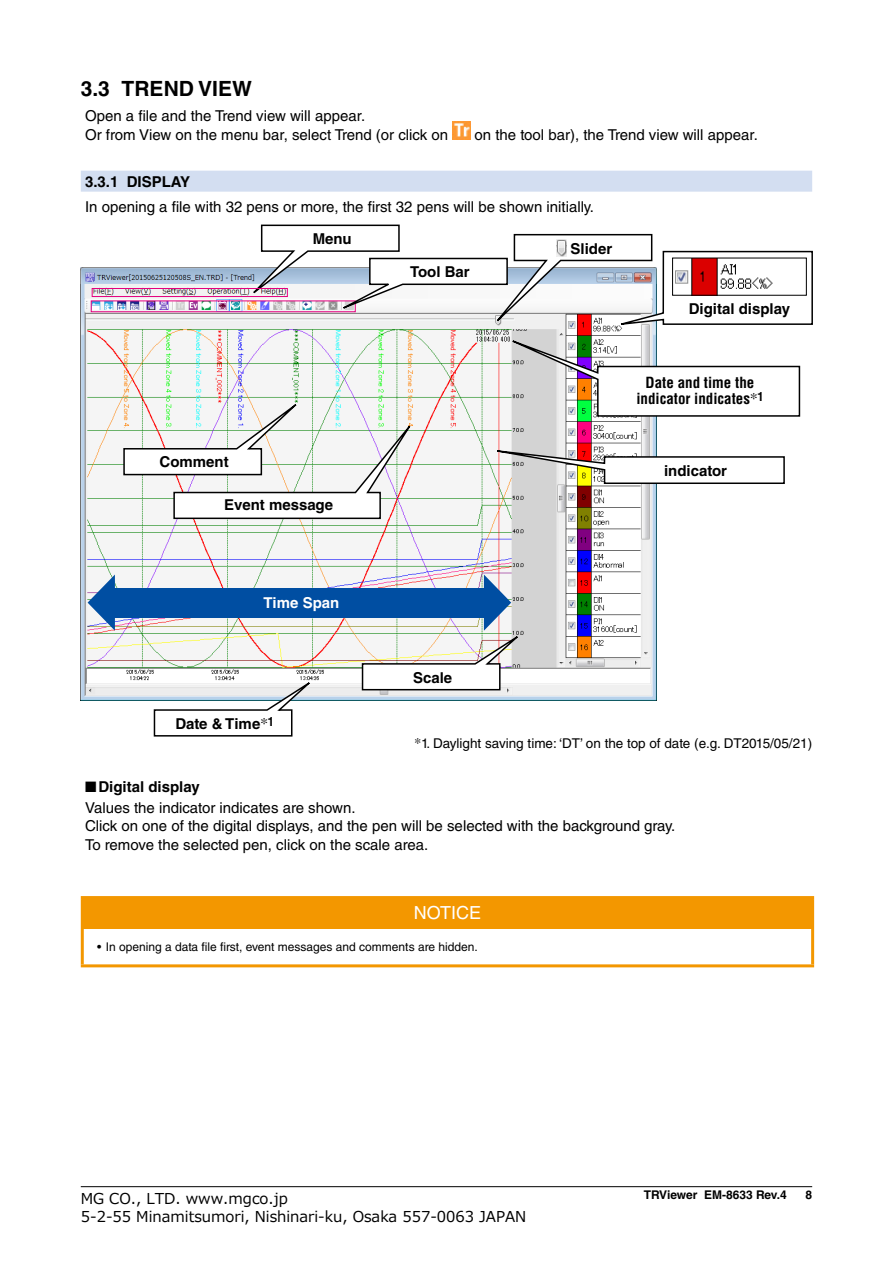
<style>
.page{position:relative;width:893px;height:1263px;background:#fff}
.page>*{position:absolute;margin:0;border:0;box-sizing:border-box;transform-origin:0 0}
.t1{font:700 21px "Helvetica LT Std";color:#000}
.t2{font:18px "Helvetica LT Std";color:#fff}
.t3{font:15px/18.8px "Helvetica LT Std";color:#000}
.t4{font:700 15px "Helvetica LT Std";color:#000}
.t5{font:15px "Meiryo";color:#000}
.t6{font:700 condensed 15px/15.8px "Helvetica LT Std";color:#000;text-align:center}
.t7{font:700 15px "Helvetica LT Std";color:#fff}
.t8{font:13.5px "Helvetica LT Std";color:#000}
.t9{font:12px "Helvetica LT Std";color:#000}
.t10{font:700 12px "Helvetica LT Std";color:#000}
.s1{font-family:"New Century Schlbk LT Std";font-weight:400;font-stretch:normal}
.s2{font-family:"New Century Schlbk LT Std";font-weight:400}
.s3{font-family:"New Century Schlbk LT Std"}
.s4{font-weight:700}
</style>
<div class="page">
<hr style="left:81px;top:1186px;width:731px;height:1px;background:#000">
<div style="left:81px;top:171px;width:731px;height:21px;background:#d3def1"></div>
<img style="left:452px;top:122px;width:18px;height:18px">
<img style="left:81px;top:268px;width:576px;height:432px">
<div style="left:92px;top:288px;width:196px;height:9px;border:1px solid #e4007f"></div>
<svg style="left:123px;top:224px;width:690px;height:296px"></svg>
<svg style="left:153px;top:672px;width:171px;height:65px"></svg>
<div style="left:112px;top:588px;width:375px;height:29px;background:#004ea2"></div>
<svg style="left:88px;top:574px;width:27px;height:57px"></svg>
<svg style="left:361px;top:574px;width:171px;height:117px"></svg>
<div style="left:82px;top:897px;width:731px;height:30px;background:#f39700"></div>
<hr style="left:81px;top:896px;width:733px;height:3px;background:#f39700">
<hr style="left:81px;top:899px;width:3px;height:27px;background:#f39700">
<hr style="left:811px;top:899px;width:3px;height:27px;background:#f39700">
<hr style="left:81px;top:926px;width:733px;height:3px;background:#f39700">
<hr style="left:81px;top:929px;width:3px;height:35px;background:#f39700">
<hr style="left:811px;top:929px;width:3px;height:35px;background:#f39700">
<hr style="left:81px;top:964px;width:733px;height:3px;background:#f39700">
<h1 class="t1" style="left:81px;top:76px;width:173px">3.3 TREND VIEW</h1>
<p class="t3" style="left:85px;top:106px;width:365px">Open a file and the Trend view will appear.<br>Or from View on the menu bar, select Trend (or click on</p>
<p class="t3" style="left:474px;top:125px;width:285px">on the tool bar), the Trend view will appear.</p>
<p class="t4" style="left:85px;top:173px;width:107px">3.3.1 DISPLAY</p>
<p class="t3" style="left:85px;top:198px;width:510px">In opening a file with 32 pens or more, the first 32 pens will be shown initially.</p>
<p class="t4" style="left:313px;top:230px;width:41px">Menu</p>
<p class="t4" style="left:410px;top:262px;width:61px">Tool Bar</p>
<p class="t4" style="left:570px;top:239px;width:43px">Slider</p>
<p class="t4" style="left:160px;top:452px;width:71px">Comment</p>
<p class="t4" style="left:224px;top:495px;width:110px">Event message</p>
<p class="t4" style="left:689px;top:299px;width:103px">Digital display</p>
<p class="t6" style="left:636px;top:375px;width:129px">Date and time the indicator indicates<span class="s1">*</span><sup>1</sup></p>
<p class="t4" style="left:664px;top:461px;width:65px">indicator</p>
<p class="t7" style="left:263px;top:593px;width:77px">Time Span</p>
<p class="t4" style="left:175px;top:714px;width:100px">Date &amp; Time<span class="s2">*</span><sup>1</sup></p>
<p class="t4" style="left:413px;top:668px;width:41px">Scale</p>
<p class="t8" style="left:414px;top:735px;width:399px"><span class="s3">*</span>1. Daylight saving time: ‘DT’ on the top of date (e.g. DT2015/05/21)</p>
<p class="t3" style="left:85px;top:776px;width:272px;line-height:20.9px">■<span class="s4">Digital display<br></span>Values the indicator indicates are shown.</p>
<p class="t3" style="left:85px;top:817px;width:592px">Click on one of the digital displays, and the pen will be selected with the background gray.<br>To remove the selected pen, click on the scale area.</p>
<p class="t2" style="left:414px;top:902px;width:69px">NOTICE</p>
<p class="t9" style="left:97px;top:940px;width:382px">• In opening a data file first, event messages and comments are hidden.</p>
<p class="t5" style="left:81px;top:1188px;width:209px">MG CO., LTD. www.mgco.jp</p>
<p class="t10" style="left:644px;top:1188px;width:144px">TRViewer EM-8633 Rev.4</p>
<p class="t10" style="left:805px;top:1188px;width:8px">8</p>
<p class="t5" style="left:81px;top:1206px;width:447px">5-2-55 Minamitsumori, Nishinari-ku, Osaka 557-0063 JAPAN</p>
</div>
